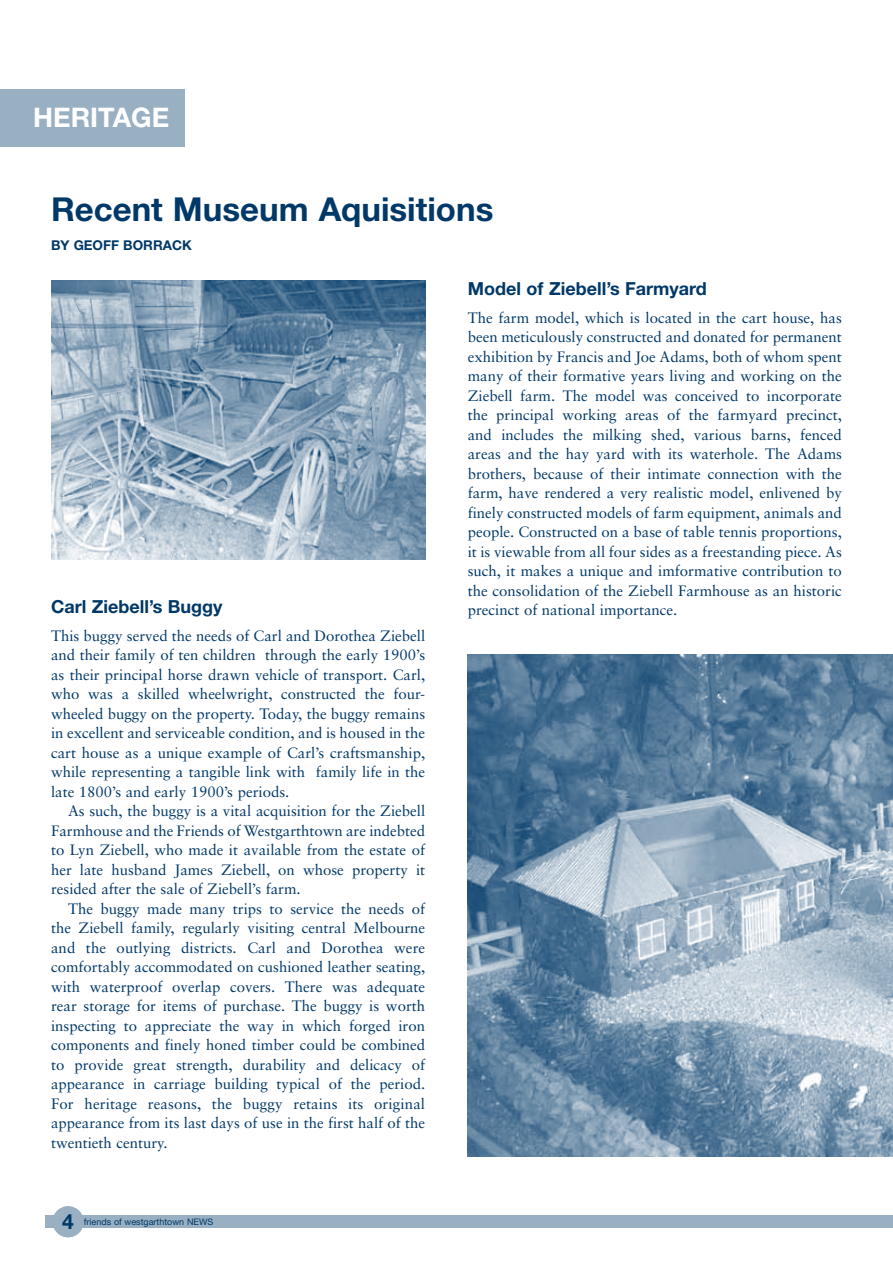
<style>
.page{position:relative;width:893px;height:1263px;background:#fff}
.page>*{position:absolute;margin:0;border:0;box-sizing:border-box;transform-origin:0 0}
.t1{font:700 33px "Helvetica Neue";color:#003867}
.t2{font:700 27px "Helvetica Neue";color:#fff}
.t3{font:700 21px "Helvetica Neue";color:#003867}
.t4{font:700 18px "Helvetica Neue";color:#003867}
.t5{font:15px/19.5px "Sabon";color:#003867;text-align:justify}
.t6{font:700 13.5px "Helvetica Neue";color:#003867}
.t7{font:9px "Helvetica Neue";color:#003867}
</style>
<div class="page">
<div style="left:45px;top:1215px;width:848px;height:12px;background:#99afc2"></div>
<div style="left:53px;top:1206px;width:31px;height:31px;background:#99afc2;border-radius:50%"></div>
<img style="left:468px;top:655px;width:425px;height:501px">
<img style="left:51px;top:281px;width:374px;height:279px">
<div style="left:0;top:89px;width:184px;height:57px;background:#99afc2"></div>
<h2 class="t2" style="left:33px;top:101px;width:137px">HERITAGE</h2>
<h1 class="t1" style="left:51px;top:189px;width:444px">Recent Museum Aquisitions</h1>
<p class="t6" style="left:51px;top:237px;width:43px">By Geoff</p>
<p class="t6" style="left:123px;top:237px;width:21px">Borrac</p>
<p class="t6" style="left:182px;top:237px;width:11px">k</p>
<p class="t4" style="left:51px;top:595px;width:173px">Carl Ziebell’s Buggy</p>
<p class="t5" style="left:51px;top:625px;width:376px">This buggy served the needs of Carl and Dorothea Ziebell and their family of ten children through the early 1900’s as their principal horse drawn vehicle of transport. Carl, who was a skilled wheelwright, constructed the four&shy;wheeled buggy on the property. Today, the buggy remains in excellent and serviceable condition, and is housed in the cart house as a unique example of Carl’s craftsmanship, while representing a tangible link with family life in the late 1800’s and early 1900’s periods.</p>
<p class="t5" style="left:51px;top:801px;width:376px;text-indent:17px">As such, the buggy is a vital acquisition for the Ziebell Farmhouse and the Friends of Westgarthtown are indebted to Lyn Ziebell, who made it available from the estate of her late husband James Ziebell, on whose property it resided after the sale of Ziebell’s farm.</p>
<p class="t5" style="left:51px;top:898px;width:376px;text-indent:17px">The buggy made many trips to service the needs of the Ziebell family, regularly visiting central Melbourne and the outlying districts. Carl and Dorothea were comfortably accommodated on cushioned leather seating, with waterproof overlap covers. There was adequate rear storage for items of purchase. The buggy is worth inspecting to appreciate the way in which forged iron components and finely honed timber could be combined to provide great strength, durability and delicacy of appearance in carriage building typical of the period.<br>For heritage reasons, the buggy retains its original appearance from its last days of use in the first half of the twentieth century.</p>
<h3 class="t3" style="left:62px;top:1208px;width:13px">4</h3>
<p class="t7" style="left:84px;top:1216px;width:131px">friends of westgarthtown NEWS</p>
<p class="t4" style="left:468px;top:277px;width:241px">Model of Ziebell’s Farmyard</p>
<p class="t5" style="left:468px;top:308px;width:376px">The farm model, which is located in the cart house, has been meticulously constructed and donated for permanent exhibition by Francis and Joe Adams, both of whom spent many of their formative years living and working on the Ziebell farm. The model was conceived to incorporate the principal working areas of the farmyard precinct, and includes the milking shed, various barns, fenced areas and the hay yard with its waterhole. The Adams brothers, because of their intimate connection with the farm, have rendered a very realistic model, enlivened by finely constructed models of farm equipment, animals and people. Constructed on a base of table tennis proportions, it is viewable from all four sides as a freestanding piece. As such, it makes a unique and imformative contribution to the consolidation of the Ziebell Farmhouse as an historic precinct of national importance.</p>
</div>
